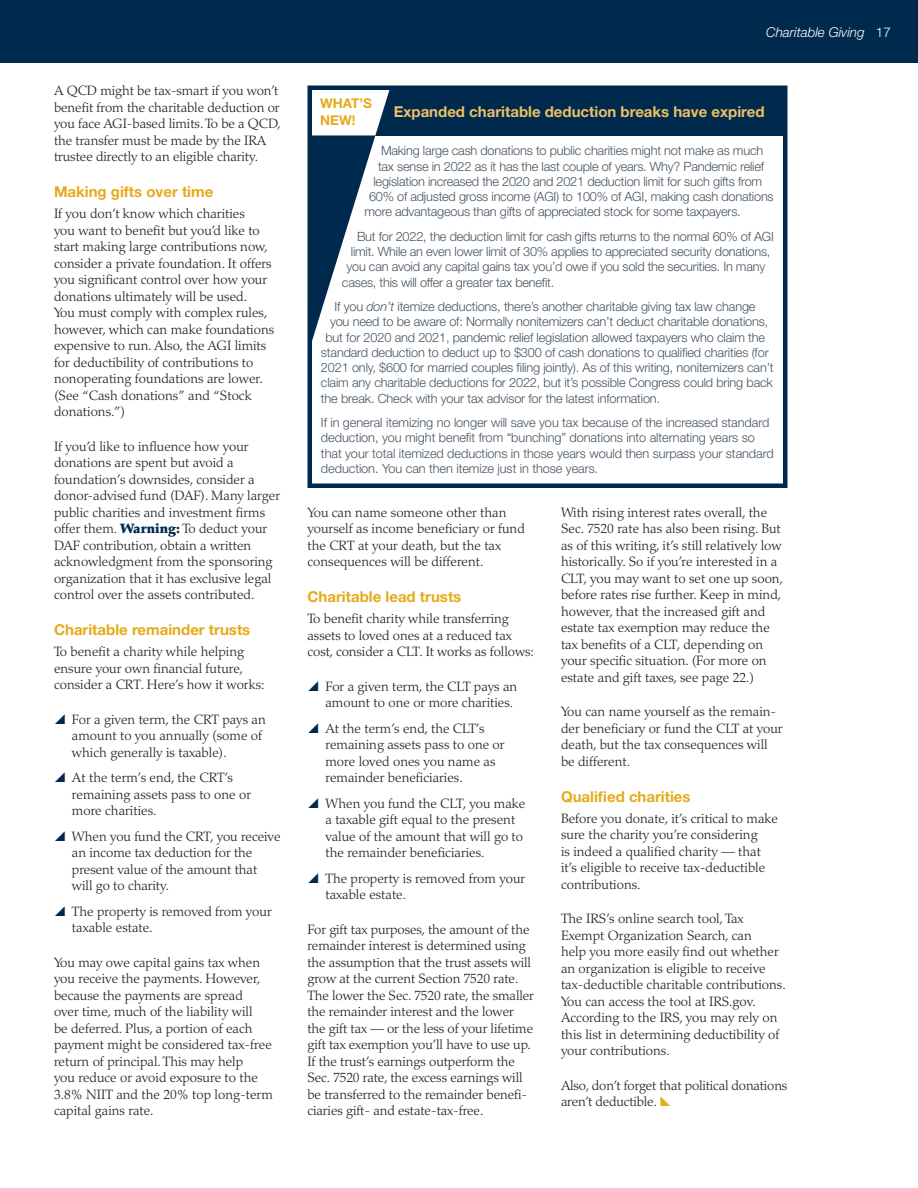
<style>
.page{position:relative;width:918px;height:1188px;background:#fff}
.page>*{position:absolute;margin:0;border:0;box-sizing:border-box;transform-origin:0 0}
.t1{font:700 15px "Helvetica Neue LT Std";color:#e6aa1a}
.t2{font:700 15px "Helvetica Neue LT Std";color:#edc064}
.t3{font:300 13.5px/16.5px "Palatino LT Std";color:#231f20}
.t4{font:italic 300 13.5px "Helvetica Neue LT Std";color:#fff}
.t5{font:700 13.5px/16.5px "Helvetica Neue LT Std";color:#e6aa1a}
.t6{font:300 12.75px/15.3px "Helvetica Neue LT Std";letter-spacing:-.015em;color:#455462}
.s1{font-weight:900;color:#00294e}
.s2{font-style:normal}
.s3{font-style:italic}
</style>
<div class="page">
<div style="left:0;top:0;width:918px;height:63px;background:#00294e"></div>
<div style="left:310px;top:88px;width:475px;height:48px;background:#00294e"></div>
<div style="left:308px;top:86px;width:480px;height:402px;border:4px solid #00294e"></div>
<svg style="left:310px;top:88px;width:80px;height:260px"></svg>
<p class="t3" style="left:54px;top:83px;width:228px">A QCD might be tax-smart if you won’t benefit from the charitable deduction or you face AGI-based limits. To be a QCD, the transfer must be made by the IRA trustee directly to an eligible charity.</p>
<p class="t1" style="left:54px;top:183px;width:161px">Making gifts over time</p>
<p class="t3" style="left:54px;top:206px;width:222px">If you don’t know which charities<br>you want to benefit but you’d like to start making large contributions now, consider a private foundation. It offers you significant control over how your donations ultimately will be used.<br>You must comply with complex rules, however, which can make foundations expensive to run. Also, the AGI limits for deductibility of contributions to nonoperating foundations are lower. (See “Cash donations” and “Stock donations.”)</p>
<p class="t3" style="left:54px;top:438px;width:228px">If you’d like to influence how your donations are spent but avoid a foundation’s downsides, consider a donor-advised fund (DAF). Many larger public charities and investment firms offer them. <span class="s1">Warning:</span> To deduct your DAF contribution, obtain a written acknowledgment from the sponsoring organization that it has exclusive legal control over the assets contributed.</p>
<p class="t1" style="left:54px;top:621px;width:198px">Charitable remainder trusts</p>
<p class="t3" style="left:54px;top:644px;width:212px">To benefit a charity while helping ensure your own financial future, consider a CRT. Here’s how it works:</p>
<p class="t3" style="left:72px;top:711px;width:195px">For a given term, the CRT pays an amount to you annually (some of which generally is taxable).</p>
<p class="t3" style="left:72px;top:770px;width:181px">At the term’s end, the CRT’s remaining assets pass to one or more charities.</p>
<p class="t3" style="left:72px;top:828px;width:210px">When you fund the CRT, you receive an income tax deduction for the present value of the amount that will go to charity.</p>
<p class="t3" style="left:72px;top:903px;width:201px">The property is removed from your taxable estate.</p>
<p class="t3" style="left:54px;top:954px;width:220px">You may owe capital gains tax when you receive the payments. However, because the payments are spread<br>over time, much of the liability will<br>be deferred. Plus, a portion of each payment might be considered tax-free return of principal. This may help<br>you reduce or avoid exposure to the 3.8% NIIT and the 20% top long-term capital gains rate.</p>
<p class="t4" style="left:766px;top:24px;width:126px">Charitable Giving <span class="s2">17</span></p>
<p class="t5" style="left:320px;top:95px;width:53px">WHAT’S<br>NEW!</p>
<p class="t2" style="left:394px;top:102px;width:372px">Expanded charitable deduction breaks have expired</p>
<p class="t6" style="left:381px;top:143px;width:384px">Making large cash donations to public charities might not make as much</p>
<p class="t6" style="left:378px;top:158px;width:388px">tax sense in 2022 as it has the last couple of years. Why? Pandemic relief</p>
<p class="t6" style="left:374px;top:173px;width:390px">legislation increased the 2020 and 2021 deduction limit for such gifts from</p>
<p class="t6" style="left:369px;top:189px;width:406px">60% of adjusted gross income (AGI) to 100% of AGI, making cash donations</p>
<p class="t6" style="left:365px;top:204px;width:378px">more advantageous than gifts of appreciated stock for some taxpayers.</p>
<p class="t6" style="left:357px;top:228px;width:418px">But for 2022, the deduction limit for cash gifts returns to the normal 60% of AGI</p>
<p class="t6" style="left:351px;top:244px;width:421px">limit. While an even lower limit of 30% applies to appreciated security donations,</p>
<p class="t6" style="left:346px;top:259px;width:420px">you can avoid any capital gains tax you’d owe if you sold the securities. In many</p>
<p class="t6" style="left:342px;top:274px;width:214px">cases, this will offer a greater tax benefit.</p>
<p class="t6" style="left:335px;top:299px;width:423px">If you <span class="s3">don’t</span> itemize deductions, there’s another charitable giving tax law change</p>
<p class="t6" style="left:330px;top:314px;width:440px">you need to be aware of: Normally nonitemizers can’t deduct charitable donations,</p>
<p class="t6" style="left:325px;top:329px;width:441px">but for 2020 and 2021, pandemic relief legislation allowed taxpayers who claim the</p>
<p class="t6" style="left:321px;top:344px;width:449px">standard deduction to deduct up to $300 of cash donations to qualified charities (for</p>
<p class="t6" style="left:321px;top:360px;width:454px">2021 only, $600 for married couples filing jointly). As of this writing, nonitemizers can’t</p>
<p class="t6" style="left:321px;top:375px;width:454px">claim any charitable deductions for 2022, but it’s possible Congress could bring back</p>
<p class="t6" style="left:321px;top:390px;width:341px">the break. Check with your tax advisor for the latest information.</p>
<p class="t6" style="left:321px;top:415px;width:454px">If in general itemizing no longer will save you tax because of the increased standard deduction, you might benefit from “bunching” donations into alternating years so that your total itemized deductions in those years would then surpass your standard deduction. You can then itemize just in those years.</p>
<p class="t3" style="left:308px;top:504px;width:219px">You can name someone other than yourself as income beneficiary or fund the CRT at your death, but the tax consequences will be different.</p>
<p class="t1" style="left:308px;top:588px;width:155px">Charitable lead trusts</p>
<p class="t3" style="left:308px;top:611px;width:228px">To benefit charity while transferring assets to loved ones at a reduced tax cost, consider a CLT. It works as follows:</p>
<p class="t3" style="left:325px;top:678px;width:193px">For a given term, the CLT pays an amount to one or more charities.</p>
<p class="t3" style="left:325px;top:720px;width:181px">At the term’s end, the CLT’s remaining assets pass to one or more loved ones you name as remainder beneficiaries.</p>
<p class="t3" style="left:325px;top:795px;width:201px">When you fund the CLT, you make a taxable gift equal to the present value of the amount that will go to the remainder beneficiaries.</p>
<p class="t3" style="left:325px;top:870px;width:201px">The property is removed from your taxable estate.</p>
<p class="t3" style="left:308px;top:921px;width:228px">For gift tax purposes, the amount of the remainder interest is determined using the assumption that the trust assets will grow at the current Section 7520 rate.<br>The lower the Sec. 7520 rate, the smaller the remainder interest and the lower the gift tax — or the less of your lifetime gift tax exemption you’ll have to use up.<br>If the trust’s earnings outperform the Sec. 7520 rate, the excess earnings will be transferred to the remainder benefi&shy;ciaries gift- and estate-tax-free.</p>
<p class="t3" style="left:561px;top:504px;width:224px">With rising interest rates overall, the Sec. 7520 rate has also been rising. But as of this writing, it’s still relatively low historically. So if you’re interested in a CLT, you may want to set one up soon, before rates rise further. Keep in mind, however, that the increased gift and estate tax exemption may reduce the tax benefits of a CLT, depending on your specific situation. (For more on estate and gift taxes, see page 22.)</p>
<p class="t3" style="left:561px;top:704px;width:223px">You can name yourself as the remain&shy;der beneficiary or fund the CLT at your death, but the tax consequences will be different.</p>
<p class="t1" style="left:561px;top:787px;width:131px">Qualified charities</p>
<p class="t3" style="left:561px;top:810px;width:218px">Before you donate, it’s critical to make sure the charity you’re considering<br>is indeed a qualified charity — that it’s eligible to receive tax-deductible contributions.</p>
<p class="t3" style="left:561px;top:911px;width:226px">The IRS’s online search tool, Tax Exempt Organization Search, can<br>help you more easily find out whether an organization is eligible to receive tax-deductible charitable contributions.<br>You can access the tool at IRS.gov.<br>According to the IRS, you may rely on this list in determining deductibility of your contributions.</p>
<p class="t3" style="left:561px;top:1077px;width:228px">Also, don’t forget that political donations aren’t deductible.</p>
</div>
